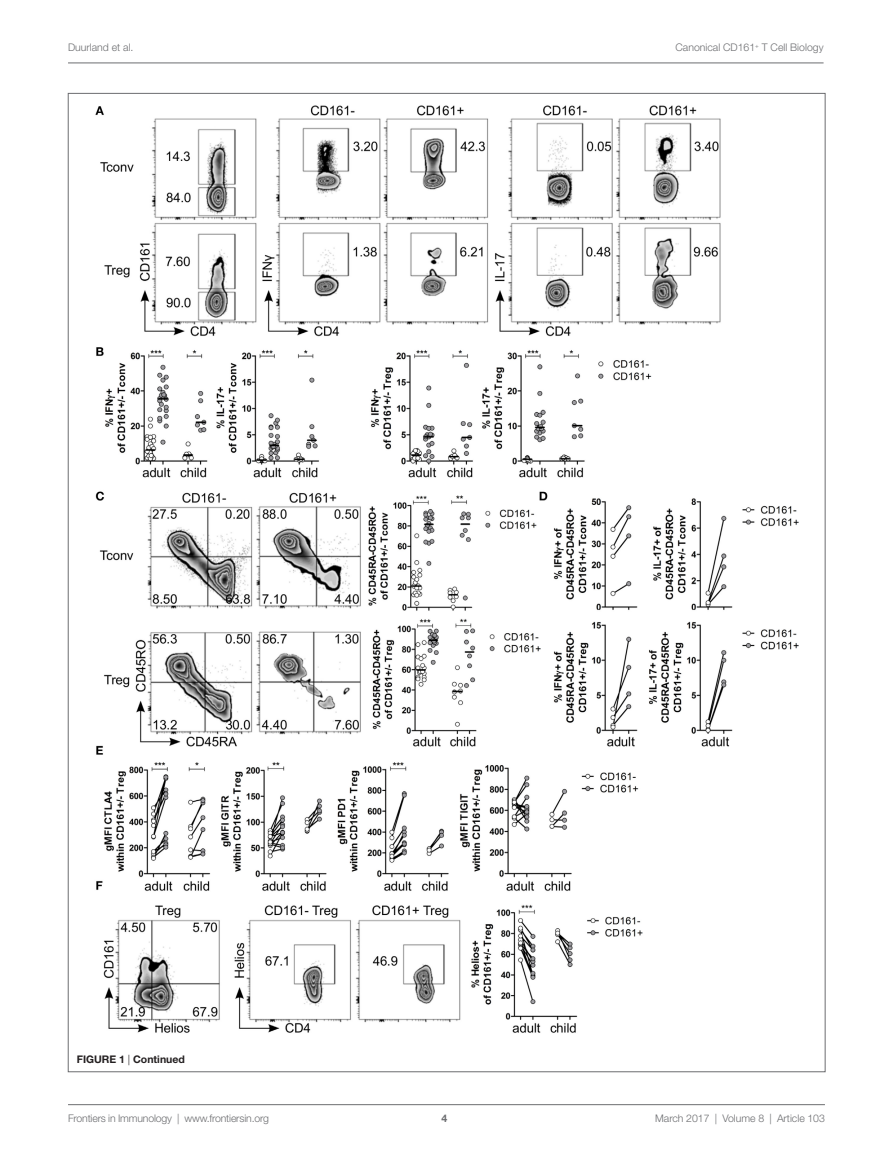
<style>
.page{position:relative;width:893px;height:1170px;background:#fff}
.page>*{position:absolute;margin:0;border:0;box-sizing:border-box;transform-origin:0 0}
.t1{font:300 10.5px "Helvetica Neue LT Std";color:#6c6d70}
.t2{font:700 10.5px "Helvetica Neue LT Std";color:#231f20}
.t3{font:700 10.5px "Helvetica Neue LT Std";color:#6c6d70}
.s1{font-weight:300}
</style>
<div class="page">
<img style="left:95px;top:105px;width:704px;height:928px">
<hr style="left:68px;top:63px;width:756px;height:1px;background:#6c6d70">
<hr style="left:68px;top:1104px;width:757px;height:1px;background:#6c6d70">
<p class="t1" style="left:68px;top:41px;width:67px">Duurland et al.</p>
<p class="t1" style="left:675px;top:41px;width:150px">Canonical CD161<sup>+</sup> T Cell Biology</p>
<p class="t2" style="left:77px;top:1052px;width:110px">FIG URE 1 <span class="s1">|</span> Continued</p>
<p class="t1" style="left:68px;top:1111px;width:203px">Frontiers in Immunology | www.frontiersin.org</p>
<p class="t1" style="left:655px;top:1111px;width:171px">March 2017 | Volume 8 | Article 103</p>
<p class="t3" style="left:441px;top:1111px;width:7px">4</p>
</div>
